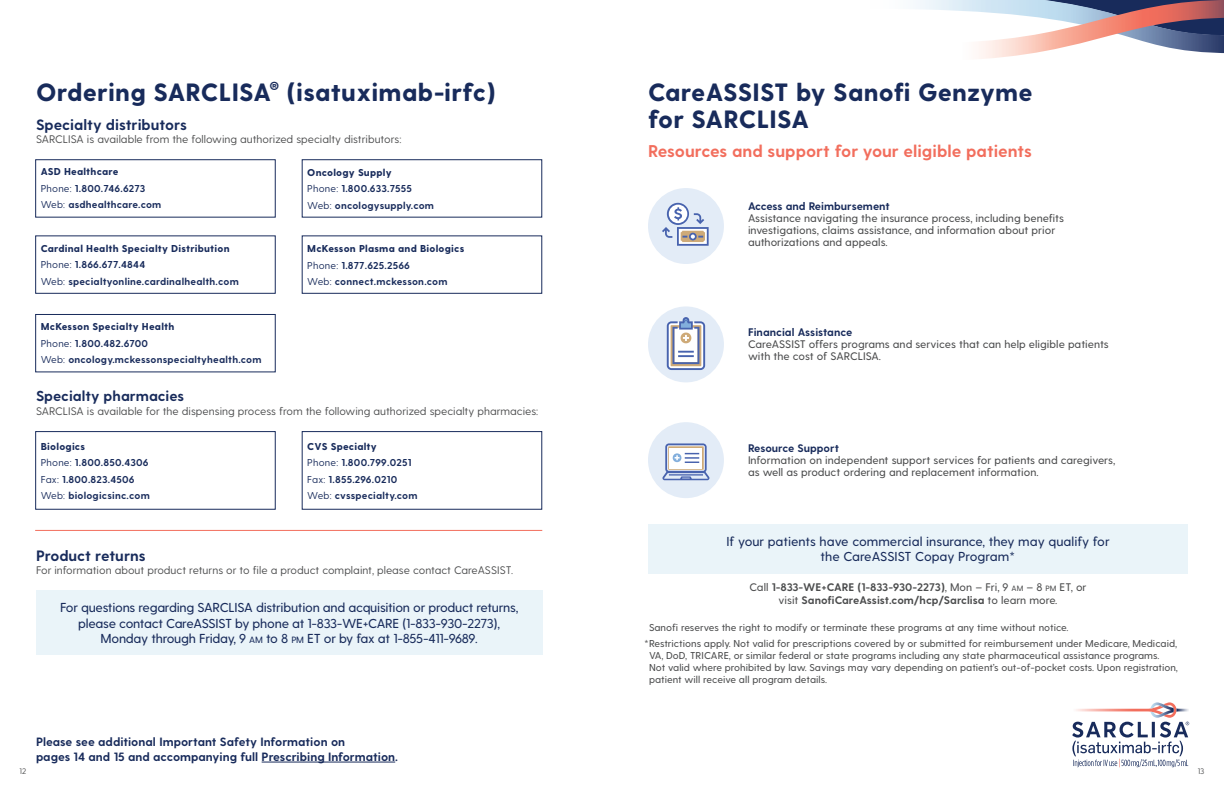
<style>
.page{position:relative;width:1224px;height:792px;background:#fff}
.page>*{position:absolute;margin:0;border:0;box-sizing:border-box;transform-origin:0 0}
.t1{font:800 25px/27px "Greycliff CF";letter-spacing:.01em;color:#182b5b}
.Subhead{font:700 17px "Greycliff CF";color:#f26e5d}
.t2{font:700 15px "Greycliff CF";color:#182b5b}
.t3{font:700 14.5px "Greycliff CF";color:#182b5b}
.Headline{font:500 13px/15.5px "Greycliff CF";letter-spacing:-.02em;color:#182b5b;text-align:center}
.Headline-2{font:500 13px/15px "Greycliff CF";color:#182b5b;text-align:center}
.t4{font:700 12px/15px "Greycliff CF";color:#182b5b}
.Body_copy{font:500 11px/12px "Greycliff CF";color:#4b4c4d}
.t5{font:11px "Greycliff CF";color:#4b4c4d}
.Body_copy-2{font:700 11px/13px "Greycliff CF";color:#4b4c4d;text-align:center}
.Sub-subhead__gray{font:700 11px "Greycliff CF";color:#182b5b}
.Footnotes{font:500 10px/12px "Greycliff CF";color:#4b4c4d}
.t6{font:700 10px "Greycliff CF";letter-spacing:.02em;color:#182b5b}
.t7{font:800 10px "Greycliff CF";letter-spacing:.02em;color:#182b5b}
.t8{font:8px "Greycliff CF";color:#4b4c4d}
.s1{font-weight:400}
.s2{font-size:9.1px}
.s3{font-weight:500}
.s4{font-weight:500;font-size:7.7px}
</style>
<div class="page">
<svg style="left:1072px;top:702px;width:117px;height:65px"></svg>
<svg style="left:915px;top:0;width:309px;height:59px"></svg>
<div style="left:35px;top:235px;width:241px;height:59px;border:1px solid #182b5b"></div>
<div style="left:35px;top:159px;width:241px;height:59px;border:1px solid #182b5b"></div>
<div style="left:35px;top:314px;width:241px;height:58px;border:1px solid #182b5b"></div>
<div style="left:35px;top:431px;width:241px;height:79px;border:1px solid #182b5b"></div>
<div style="left:302px;top:159px;width:240px;height:59px;border:1px solid #182b5b"></div>
<div style="left:302px;top:235px;width:240px;height:59px;border:1px solid #182b5b"></div>
<div style="left:302px;top:431px;width:240px;height:79px;border:1px solid #182b5b"></div>
<div style="left:36px;top:590px;width:506px;height:65px;background:#eaf4f9"></div>
<div style="left:648px;top:422px;width:76px;height:76px;background:#e3ecf7;border-radius:50%"></div>
<svg style="left:662px;top:443px;width:48px;height:37px"></svg>
<div style="left:648px;top:306px;width:76px;height:76px;background:#e3ecf7;border-radius:50%"></div>
<svg style="left:667px;top:317px;width:38px;height:53px"></svg>
<div style="left:648px;top:188px;width:76px;height:76px;background:#e3ecf7;border-radius:50%"></div>
<svg style="left:662px;top:203px;width:47px;height:43px"></svg>
<div style="left:648px;top:524px;width:540px;height:50px;background:#eaf4f9"></div>
<hr style="left:35px;top:530px;width:507px;height:1px;background:#f26e5d">
<hr style="left:262px;top:762px;width:133px;height:1px;background:#182b5b">
<p class="t1" style="left:36px;top:79px;width:461px">Ordering SARCLISA <sup>®</sup> (isatuximab-irfc)</p>
<p class="t2" style="left:36px;top:116px;width:153px">Specialty distributors</p>
<p class="t5" style="left:36px;top:133px;width:367px">SARCLISA is available from the following authorized specialty distributors:</p>
<p class="t7" style="left:41px;top:166px;width:79px">ASD Healthcare</p>
<p class="t6" style="left:41px;top:182px;width:106px"><span class="s1">Phone:</span> 1.800.746.6273</p>
<p class="t6" style="left:41px;top:199px;width:122px"><span class="s1">Web:</span> asdhealthcare.com</p>
<p class="t7" style="left:41px;top:242px;width:190px">Cardinal Health Specialty Distribution</p>
<p class="t6" style="left:41px;top:259px;width:106px"><span class="s1">Phone:</span> 1.866.677.4844</p>
<p class="t6" style="left:41px;top:275px;width:200px"><span class="s1">Web:</span> specialtyonline.cardinalhealth.com</p>
<p class="t7" style="left:41px;top:321px;width:135px">McKesson Specialty Health</p>
<p class="t6" style="left:41px;top:337px;width:109px"><span class="s1">Phone:</span> 1.800.482.6700</p>
<p class="t6" style="left:41px;top:354px;width:222px"><span class="s1">Web:</span> oncology.mckessonspecialtyhealth.com</p>
<p class="t7" style="left:307px;top:166px;width:86px">Oncology Supply</p>
<p class="t6" style="left:307px;top:183px;width:106px"><span class="s1">Phone:</span> 1.800.633.7555</p>
<p class="t6" style="left:307px;top:199px;width:128px"><span class="s1">Web:</span> oncologysupply.com</p>
<p class="t7" style="left:307px;top:243px;width:159px">McKesson Plasma and Biologics</p>
<p class="t6" style="left:307px;top:259px;width:104px"><span class="s1">Phone:</span> 1.877.625.2566</p>
<p class="t6" style="left:307px;top:276px;width:142px"><span class="s1">Web:</span> connect.mckesson.com</p>
<p class="t3" style="left:36px;top:388px;width:150px">Specialty pharmacies</p>
<p class="t5" style="left:36px;top:404px;width:504px">SARCLISA is available for the dispensing process from the following authorized specialty pharmacies:</p>
<p class="t7" style="left:41px;top:440px;width:46px">Biologics</p>
<p class="t6" style="left:41px;top:457px;width:109px"><span class="s1">Phone:</span> 1.800.850.4306</p>
<p class="t6" style="left:41px;top:473px;width:95px"><span class="s1">Fax:</span> 1.800.823.4506</p>
<p class="t6" style="left:41px;top:490px;width:111px"><span class="s1">Web:</span> biologicsinc.com</p>
<p class="t7" style="left:307px;top:440px;width:71px">CVS Specialty</p>
<p class="t6" style="left:307px;top:457px;width:106px"><span class="s1">Phone:</span> 1.800.799.0251</p>
<p class="t6" style="left:307px;top:473px;width:91px"><span class="s1">Fax:</span> 1.855.296.0210</p>
<p class="t6" style="left:307px;top:490px;width:112px"><span class="s1">Web:</span> cvsspecialty.com</p>
<p class="t2" style="left:36px;top:546px;width:111px">Product returns</p>
<p class="t5" style="left:36px;top:564px;width:479px">For information about product returns or to file a product complaint, please contact CareASSIST.</p>
<p class="Headline" style="left:60px;top:600px;width:460px">For questions regarding SARCLISA distribution and acquisition or product returns, please contact CareASSIST by phone at 1-833-WE+CARE (1-833-930-2273),<br>Monday through Friday, 9 <span class="s2">AM</span> to 8 <span class="s2">PM</span> ET or by fax at 1-855-411-9689.</p>
<p class="t8" style="left:20px;top:766px;width:8px">12</p>
<p class="t4" style="left:36px;top:735px;width:364px">Please see additional Important Safety Information on<br>pages 14 and 15 and accompanying full Prescribing Information.</p>
<p class="t1" style="left:648px;top:80px;width:386px">CareASSIST by Sanofi Genzyme for SARCLISA</p>
<p class="Subhead" style="left:648px;top:141px;width:385px">Resources and support for your eligible patients</p>
<p class="Sub-subhead__gray" style="left:748px;top:200px;width:143px">Access and Reimbursement</p>
<p class="Body_copy" style="left:748px;top:213px;width:318px">Assistance navigating the insurance process, including benefits investigations, claims assistance, and information about prior authorizations and appeals.</p>
<p class="Sub-subhead__gray" style="left:748px;top:326px;width:106px">Financial Assistance</p>
<p class="Body_copy" style="left:748px;top:339px;width:362px">CareASSIST offers programs and services that can help eligible patients with the cost of SARCLISA.</p>
<p class="Sub-subhead__gray" style="left:748px;top:442px;width:93px">Resource Support</p>
<p class="Body_copy" style="left:748px;top:455px;width:369px">Information on independent support services for patients and caregivers, as well as product ordering and replacement information.</p>
<p class="Headline-2" style="left:726px;top:534px;width:385px">If your patients have commercial insurance, they may qualify for the CareASSIST Copay Program*</p>
<p class="Body_copy-2" style="left:750px;top:581px;width:338px"><span class="s3">Call</span> 1-833-WE+CARE (1-833-930-2273)<span class="s3">, Mon – Fri, 9</span> <span class="s4">AM</span> <span class="s3">– 8</span> <span class="s4">PM</span> <span class="s3">ET, or visit</span> SanofiCareAssist.com/hcp/Sarclisa <span class="s3">to learn more.</span></p>
<p class="Footnotes" style="left:649px;top:622px;width:421px">Sanofi reserves the right to modify or terminate these programs at any time without notice.</p>
<p class="Footnotes" style="left:649px;top:638px;width:530px;text-indent:-5px">*Restrictions apply. Not valid for prescriptions covered by or submitted for reimbursement under Medicare, Medicaid, VA, DoD, TRICARE, or similar federal or state programs including any state pharmaceutical assistance programs.<br>Not valid where prohibited by law. Savings may vary depending on patient’s out-of-pocket costs. Upon registration, patient will receive all program details.</p>
<p class="t8" style="left:1198px;top:766px;width:8px">13</p>
</div>
